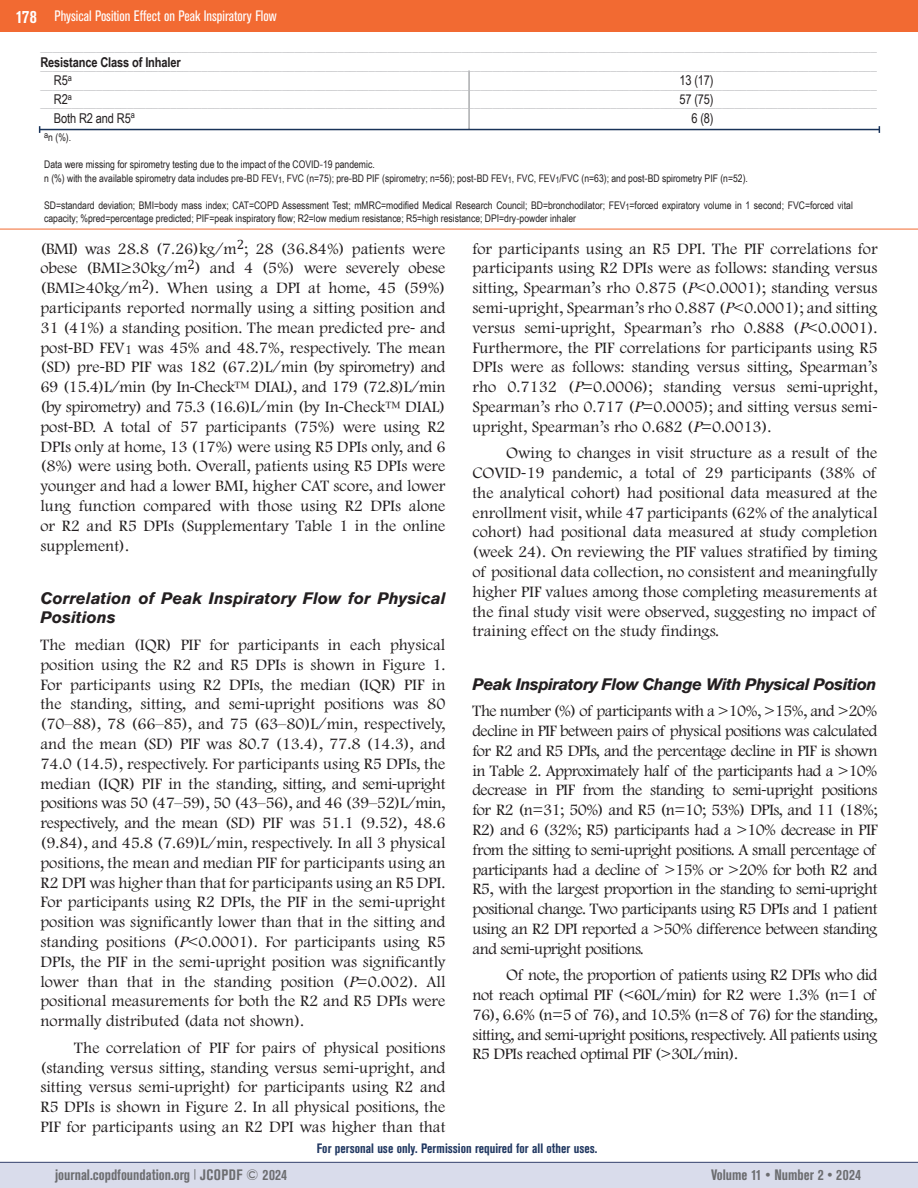
<style>
.page{position:relative;width:918px;height:1188px;background:#fff}
.page>*{position:absolute;margin:0;border:0;box-sizing:border-box;transform-origin:0 0}
.t1{font:300 16.5px/19.8px "Footlight MT Pro";color:#231f20;text-align:justify}
.t2{font:italic 700 16.5px/19.8px "Akzidenz Grotesk BQ";color:#231f20}
.t3{font:italic 700 16.5px "Akzidenz Grotesk BQ";letter-spacing:-.03em;color:#231f20}
.t4{font:700 condensed 15px "Akzidenz Grotesk BE";color:#6c6d70}
.t5{font:condensed 15px "Akzidenz Grotesk BE";color:#fff}
.t6{font:13.5px/18.8px "Arial Narrow";color:#bcbdc0;text-align:justify}
.t7{font:700 condensed 13.5px "Akzidenz Grotesk BE";color:#213861}
.t8{font:13.5px "Arial Narrow";letter-spacing:-.01em;color:#231f20}
.t9{font:700 13.5px "Arial Narrow";letter-spacing:-.01em;color:#231f20}
.t10{font:10.5px/13.5px "Arial Narrow";color:#231f20}
.s1{font-weight:700;font-size:18px}
.s2{font-family:"Myriad Pro"}
.s3{font-family:"Myriad Pro";font-weight:400}
.s4{font-style:italic}
</style>
<div class="page">
<div style="left:0;top:1162px;width:918px;height:26px;background:#d9dceb"></div>
<div style="left:0;top:0;width:918px;height:32px;background:#f26a32"></div>
<hr style="left:0;top:1162px;width:918px;height:1px;background:#34416b">
<hr style="left:469px;top:70px;width:1px;height:59px;background:#808285">
<hr style="left:40px;top:129px;width:839px;height:1px;background:#193359">
<hr style="left:0;top:229px;width:918px;height:1px;background:#f26a30">
<p class="t5" style="left:16px;top:8px;width:262px"><span class="s1">178</span> Physical Position Effect on Peak Inspiratory Flow</p>
<p class="t6" style="left:40px;top:36px;width:838px">_______________________________________________________________________________________________________________________________________ _______________________________________________________________________________________________________________________________________ _______________________________________________________________________________________________________________________________________ _______________________________________________________________________________________________________________________________________</p>
<p class="t10" style="left:44px;top:130px;width:29px"><sup>a</sup>n (%).</p>
<p class="t10" style="left:44px;top:157px;width:332px">Data were missing for spirometry testing due to the impact of the COVID<span class="s2">-</span>19 pandemic.</p>
<p class="t10" style="left:44px;top:171px;width:705px">n (%) with the available spirometry data includes pre<span class="s2">-</span>BD FEV<sub>1</sub>, FVC (n=75); pre<span class="s2">-</span>BD PIF (spirometry; n=56); post<span class="s2">-</span>BD FEV<sub>1</sub>, FVC, FEV<sub>1</sub>/FVC (n=63); and post<span class="s2">-</span>BD spirometry PIF (n=52).</p>
<p class="t10" style="left:44px;top:198px;width:810px">SD=standard deviation; BMI=body mass index; CAT=COPD Assessment Test; mMRC=modified Medical Research Council; BD=bronchodilator; FEV<sub>1</sub>=forced expiratory volume in 1 second; FVC=forced vital capacity; %pred=percentage predicted; PIF=peak inspiratory flow; R2=low medium resistance; R5=high resistance; DPI=dry<span class="s2">-</span>powder inhaler</p>
<p class="t1" style="left:40px;top:239px;width:407px">(BMI) was 28.8 (7.26)kg/m<sup>2</sup>; 28 (36.84%) patients were obese (BMI≥30kg/m<sup>2</sup>) and 4 (5%) were severely obese (BMI≥40kg/m<sup>2</sup>). When using a DPI at home, 45 (59%) participants reported normally using a sitting position and 31 (41%) a standing position. The mean predicted pre<span class="s3">-</span> and post<span class="s3">-</span>BD FEV<sub>1</sub> was 45% and 48.7%, respectively. The mean (SD) pre<span class="s3">-</span>BD PIF was 182 (67.2)L/min (by spirometry) and 69 (15.4)L/min (by In<span class="s3">-</span>Check™ DIAL), and 179 (72.8)L/min (by spirometry) and 75.3 (16.6)L/min (by In<span class="s3">-</span>Check™ DIAL) post<span class="s3">-</span>BD. A total of 57 participants (75%) were using R2<br>DPIs only at home, 13 (17%) were using R5 DPIs only, and 6 (8%) were using both. Overall, patients using R5 DPIs were younger and had a lower BMI, higher CAT score, and lower lung function compared with those using R2 DPIs alone or R2 and R5 DPIs (Supplementary Table 1 in the online supplement).</p>
<p class="t2" style="left:40px;top:588px;width:406px">Correlation of Peak Inspiratory Flow for Physical<br>Positions</p>
<p class="t1" style="left:40px;top:635px;width:407px">The median (IQR) PIF for participants in each physical position using the R2 and R5 DPIs is shown in Figure 1.<br>For participants using R2 DPIs, the median (IQR) PIF in the standing, sitting, and semi<span class="s3">-</span>upright positions was 80 (70–88), 78 (66–85), and 75 (63–80)L/min, respectively, and the mean (SD) PIF was 80.7 (13.4), 77.8 (14.3), and 74.0 (14.5), respectively. For participants using R5 DPIs, the median (IQR) PIF in the standing, sitting, and semi<span class="s3">-</span>upright positions was 50 (47–59), 50 (43–56), and 46 (39–52)L/min, respectively, and the mean (SD) PIF was 51.1 (9.52), 48.6 (9.84), and 45.8 (7.69)L/min, respectively. In all 3 physical positions, the mean and median PIF for participants using an R2 DPI was higher than that for participants using an R5 DPI.<br>For participants using R2 DPIs, the PIF in the semi<span class="s3">-</span>upright position was significantly lower than that in the sitting and standing positions (<span class="s4">P</span>&lt;0.0001). For participants using R5<br>DPIs, the PIF in the semi<span class="s3">-</span>upright position was significantly lower than that in the standing position (<span class="s4">P</span>=0.002). All positional measurements for both the R2 and R5 DPIs were normally distributed (data not shown).</p>
<p class="t1" style="left:40px;top:1038px;width:407px;text-indent:34px">The correlation of PIF for pairs of physical positions (standing versus sitting, standing versus semi<span class="s3">-</span>upright, and sitting versus semi<span class="s3">-</span>upright) for participants using R2 and R5 DPIs is shown in Figure 2. In all physical positions, the PIF for participants using an R2 DPI was higher than that</p>
<p class="t9" style="left:40px;top:52px;width:142px">Resistance Class of Inhaler</p>
<p class="t8" style="left:54px;top:71px;width:19px">R5<sup>a</sup></p>
<p class="t8" style="left:54px;top:89px;width:19px">R2<sup>a</sup></p>
<p class="t8" style="left:54px;top:108px;width:82px">Both R2 and R5<sup>a</sup></p>
<p class="t8" style="left:679px;top:71px;width:36px">13 (17)</p>
<p class="t8" style="left:679px;top:89px;width:36px">57 (75)</p>
<p class="t8" style="left:691px;top:108px;width:24px">6 (8)</p>
<p class="t1" style="left:472px;top:239px;width:407px">for participants using an R5 DPI. The PIF correlations for participants using R2 DPIs were as follows: standing versus sitting, Spearman’s rho 0.875 (<span class="s4">P</span>&lt;0.0001); standing versus semi<span class="s3">-</span>upright, Spearman’s rho 0.887 (<span class="s4">P</span>&lt;0.0001); and sitting versus semi<span class="s3">-</span>upright, Spearman’s rho 0.888 (<span class="s4">P</span>&lt;0.0001).<br>Furthermore, the PIF correlations for participants using R5<br>DPIs were as follows: standing versus sitting, Spearman’s rho 0.7132 (<span class="s4">P</span>=0.0006); standing versus semi<span class="s3">-</span>upright, Spearman’s rho 0.717 (<span class="s4">P</span>=0.0005); and sitting versus semi&shy;upright, Spearman’s rho 0.682 (<span class="s4">P</span>=0.0013).</p>
<p class="t1" style="left:472px;top:444px;width:407px;text-indent:34px">Owing to changes in visit structure as a result of the COVID<span class="s3">-</span>19 pandemic, a total of 29 participants (38% of the analytical cohort) had positional data measured at the enrollment visit, while 47 participants (62% of the analytical cohort) had positional data measured at study completion (week 24). On reviewing the PIF values stratified by timing of positional data collection, no consistent and meaningfully higher PIF values among those completing measurements at the final study visit were observed, suggesting no impact of training effect on the study findings.</p>
<p class="t3" style="left:472px;top:674px;width:405px">Peak Inspiratory Flow Change With Physical Position</p>
<p class="t1" style="left:472px;top:701px;width:407px">The number (%) of participants with a &gt;10%, &gt;15%, and &gt;20% decline in PIF between pairs of physical positions was calculated for R2 and R5 DPIs, and the percentage decline in PIF is shown in Table 2. Approximately half of the participants had a &gt;10% decrease in PIF from the standing to semi<span class="s3">-</span>upright positions for R2 (n=31; 50%) and R5 (n=10; 53%) DPIs, and 11 (18%; R2) and 6 (32%; R5) participants had a &gt;10% decrease in PIF from the sitting to semi<span class="s3">-</span>upright positions. A small percentage of participants had a decline of &gt;15% or &gt;20% for both R2 and R5, with the largest proportion in the standing to semi<span class="s3">-</span>upright positional change. Two participants using R5 DPIs and 1 patient using an R2 DPI reported a &gt;50% difference between standing and semi<span class="s3">-</span>upright positions.</p>
<p class="t1" style="left:472px;top:966px;width:406px;text-indent:34px">Of note, the proportion of patients using R2 DPIs who did not reach optimal PIF (&lt;60L/min) for R2 were 1.3% (n=1 of 76), 6.6% (n=5 of 76), and 10.5% (n=8 of 76) for the standing, sitting, and semi<span class="s3">-</span>upright positions, respectively. All patients using R5 DPIs reached optimal PIF (&gt;30L/min).</p>
<p class="t7" style="left:317px;top:1141px;width:282px">For personal use only. Permission required for all other uses.</p>
<p class="t4" style="left:55px;top:1166px;width:234px">journal.copdfoundation.org <sup>|</sup> JCOPDF © 2024</p>
<p class="t4" style="left:711px;top:1166px;width:151px">Volume 11 • Number 2 • 2024</p>
</div>
